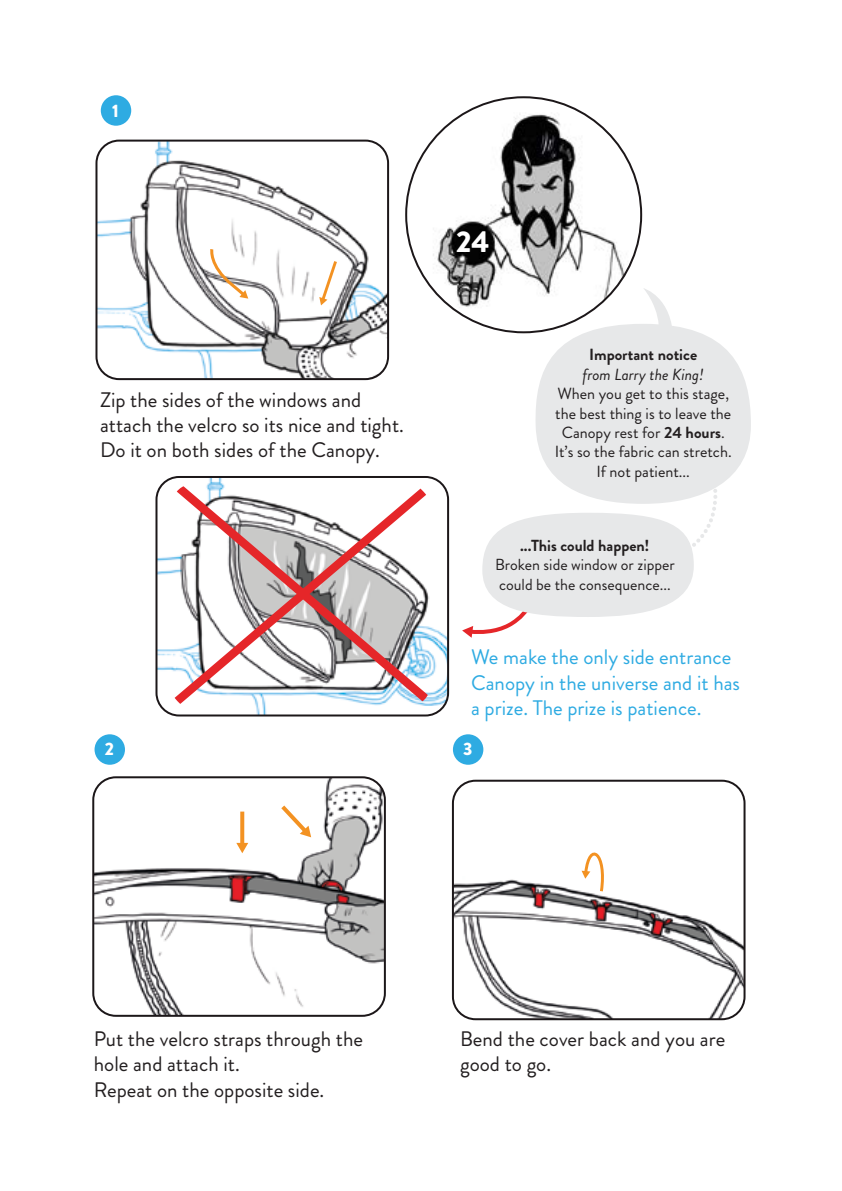
<style>
.page{position:relative;width:842px;height:1191px;background:#fff}
.page>*{position:absolute;margin:0;border:0;box-sizing:border-box;transform-origin:0 0}
.t1{font:900 30px "Brandon Grotesque";color:#fff}
.t2{font:700 27px "Brandon Grotesque";color:#fff}
.t3{font:21px/25.2px "Brandon Grotesque";color:#231f20}
.t4{font:21px/25.2px "Brandon Grotesque";color:#2eabe2}
.t5{font:900 18px "Brandon Grotesque";color:#fff}
.t6{font:16.2px/19.4px "Brandon Grotesque";color:#231f20;text-align:center}
.t7{font:italic 16.2px "Brandon Grotesque";color:#231f20}
.t8{font:700 16.2px "Brandon Grotesque";color:#231f20}
.t9{font:16px/19.2px "Brandon Grotesque";color:#231f20}
.t10{font:700 16px "Brandon Grotesque";color:#231f20}
.s1{font-weight:700}
</style>
<div class="page">
<img style="left:453px;top:782px;width:291px;height:237px">
<div style="left:452px;top:779px;width:293px;height:241px;border:2px solid #1c1719;border-radius:23px"></div>
<img style="left:93px;top:779px;width:292px;height:236px">
<div style="left:92px;top:776px;width:294px;height:240px;border:2px solid #1c1719;border-radius:23px"></div>
<img style="left:158px;top:477px;width:290px;height:238px">
<div style="left:155px;top:476px;width:294px;height:240px;border:2px solid #1c1719;border-radius:23px"></div>
<img style="left:98px;top:141px;width:290px;height:238px">
<div style="left:95px;top:140px;width:294px;height:240px;border:2px solid #1c1719;border-radius:23px"></div>
<svg style="left:581px;top:840px;width:26px;height:54px"></svg>
<svg style="left:209px;top:246px;width:39px;height:53px"></svg>
<svg style="left:319px;top:258px;width:20px;height:47px"></svg>
<svg style="left:240px;top:811px;width:4px;height:32px"></svg>
<svg style="left:236px;top:843px;width:12px;height:10px"></svg>
<svg style="left:277px;top:801px;width:34px;height:36px"></svg>
<div style="left:101px;top:95px;width:30px;height:31px;background:#2eabe2;border-radius:50%"></div>
<div style="left:95px;top:734px;width:30px;height:30px;background:#2eabe2;border-radius:50%"></div>
<div style="left:453px;top:734px;width:30px;height:30px;background:#2eabe2;border-radius:50%"></div>
<svg style="left:175px;top:488px;width:251px;height:216px"></svg>
<img style="left:406px;top:97px;width:235px;height:235px;border-radius:117px">
<svg style="left:462px;top:288px;width:289px;height:350px"></svg>
<p class="t5" style="left:112px;top:98px;width:8px">1</p>
<p class="t3" style="left:100px;top:387px;width:305px">Zip the sides of the windows and attach the velcro so its nice and tight.<br>Do it on both sides of the Canopy.</p>
<h1 class="t1" style="left:456px;top:220px;width:35px">24</h1>
<p class="t2" style="left:475px;top:239px;width:32px">24</p>
<p class="t8" style="left:589px;top:343px;width:109px">Important notice</p>
<p class="t7" style="left:582px;top:363px;width:123px">from Larry the King!</p>
<p class="t6" style="left:555px;top:384px;width:178px">When you get to this stage, the best thing is to leave the<br>Canopy rest for <span class="s1">24 hours</span>.<br>It’s so the fabric can stretch.<br>If not patient...</p>
<p class="t10" style="left:520px;top:534px;width:131px">...This could happen!</p>
<p class="t9" style="left:495px;top:555px;width:181px">Broken side window or zipper could be the consequence...</p>
<p class="t4" style="left:471px;top:645px;width:270px">We make the only side entrance<br>Canopy in the universe and it has a prize. The prize is patience.</p>
<p class="t5" style="left:105px;top:736px;width:11px">2</p>
<p class="t5" style="left:463px;top:736px;width:11px">3</p>
<p class="t3" style="left:94px;top:1026px;width:271px">Put the velcro straps through the hole and attach it.<br>Repeat on the opposite side.</p>
<p class="t3" style="left:460px;top:1026px;width:267px">Bend the cover back and you are good to go.</p>
</div>
